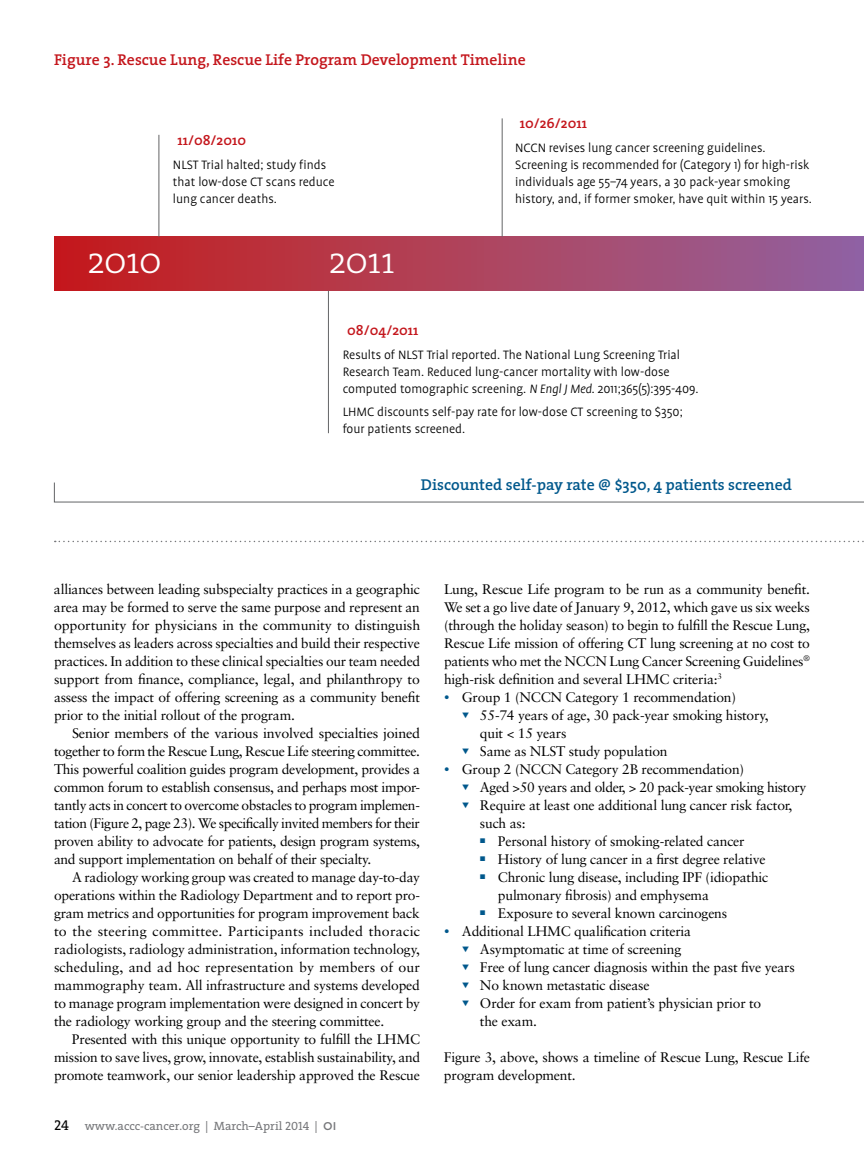
<style>
.page{position:relative;width:864px;height:1161px;background:#fff}
.page>*{position:absolute;margin:0;border:0;box-sizing:border-box;transform-origin:0 0}
.t1{font:300 37.5px "The Serif";letter-spacing:-.02em;color:#fff}
.t2{font:600 15.75px "The Serif";color:#c4161c}
.t3{font:600 15.75px "The Serif";color:#00588c}
.t4{font:600 14.25px "The Serif";color:#c4161c}
.t5{font:14.25px "The Serif Caps";color:#000}
.t6{font:13.8px/18px "Sabon";letter-spacing:-.015em;color:#000;text-align:justify}
.t7{font:300 13.8px/16.8px "Profile";color:#000}
.t8{font:12px "The Serif";color:#77787b}
.s1{font-style:italic}
.s2{font-family:"The Serif Caps"}
.s3{font-family:"Gotham HTF";font-weight:500;font-size:11.25px}
.s4{font-size:10.8px;color:#00588c}
</style>
<div class="page">
<svg style="left:54px;top:482px;width:810px;height:20px"></svg>
<div style="left:54px;top:237px;width:810px;height:54px;background:linear-gradient(to right,#c71d18,#9365a0)"></div>
<hr style="left:159px;top:135px;width:1px;height:102px;background:#636466">
<hr style="left:502px;top:118px;width:1px;height:119px;background:#636466">
<hr style="left:328px;top:291px;width:1px;height:142px;background:#636466">
<svg style="left:55px;top:541px;width:809px;height:1px"></svg>
<p class="t2" style="left:54px;top:47px;width:473px">Figure 3. Rescue Lung, Rescue Life Program Development Timeline</p>
<p class="t4" style="left:177px;top:128px;width:70px">11/08/2010</p>
<p class="t7" style="left:173px;top:156px;width:163px">NLST Trial halted; study finds that low-dose CT scans reduce lung cancer deaths.</p>
<h1 class="t1" style="left:87px;top:229px;width:76px">2010</h1>
<h1 class="t1" style="left:329px;top:229px;width:68px">2011</h1>
<p class="t4" style="left:520px;top:112px;width:69px">10/26/2011</p>
<p class="t7" style="left:515px;top:139px;width:298px">NCCN revises lung cancer screening guidelines.<br>Screening is recommended for (Category 1) for high-risk individuals age 55–74 years, a 30 pack-year smoking history, and, if former smoker, have quit within 15 years.</p>
<p class="t4" style="left:347px;top:319px;width:73px">08/04/2011</p>
<p class="t7" style="left:343px;top:346px;width:357px">Results of NLST Trial reported. The National Lung Screening Trial<br>Research Team. Reduced lung-cancer mortality with low-dose computed tomographic screening. <span class="s1">N Engl J Med.</span> 2011;365(5):395-409.</p>
<p class="t7" style="left:343px;top:404px;width:342px">LHMC discounts self-pay rate for low-dose CT screening to $350; four patients screened.</p>
<p class="t3" style="left:421px;top:472px;width:373px">Discounted self-pay rate @ $350, 4 patients screened</p>
<p class="t6" style="left:54px;top:580px;width:368px">alliances between leading subspecialty practices in a geographic area may be formed to serve the same purpose and represent an opportunity for physicians in the community to distinguish themselves as leaders across specialties and build their respective practices. In addition to these clinical specialties our team needed support from finance, compliance, legal, and philanthropy to assess the impact of offering screening as a community benefit prior to the initial rollout of the program.</p>
<p class="t6" style="left:54px;top:724px;width:368px;text-indent:18px">Senior members of the various involved specialties joined together to form the Rescue Lung, Rescue Life steering committee.<br>This powerful coalition guides program development, provides a common forum to establish consensus, and perhaps most impor&shy;tantly acts in concert to overcome obstacles to program implemen&shy;tation (Figure 2, page 23). We specifically invited members for their proven ability to advocate for patients, design program systems, and support implementation on behalf of their specialty.</p>
<p class="t6" style="left:54px;top:868px;width:368px;text-indent:18px">A radiology working group was created to manage day-to-day operations within the Radiology Department and to report pro&shy;gram metrics and opportunities for program improvement back to the steering committee. Participants included thoracic radiologists, radiology administration, information technology, scheduling, and ad hoc representation by members of our mammography team. All infrastructure and systems developed to manage program implementation were designed in concert by the radiology working group and the steering committee.</p>
<p class="t6" style="left:54px;top:1030px;width:368px;text-indent:18px">Presented with this unique opportunity to fulfill the LHMC mission to save lives, grow, innovate, establish sustainability, and promote teamwork, our senior leadership approved the Rescue</p>
<p class="t5" style="left:54px;top:1113px;width:17px">24</p>
<p class="t8" style="left:85px;top:1116px;width:253px">www.accc-cancer.org | March–April <span class="s2">2014</span> | <span class="s3">OI</span></p>
<p class="t6" style="left:444px;top:580px;width:368px">Lung, Rescue Life program to be run as a community benefit.<br>We set a go live date of January 9, 2012, which gave us six weeks (through the holiday season) to begin to fulfill the Rescue Lung, Rescue Life mission of offering CT lung screening at no cost to patients who met the NCCN Lung Cancer Screening Guidelines<sup>® </sup>high-risk definition and several LHMC criteria:<sup>3</sup></p>
<p class="t6" style="left:444px;top:688px;width:294px"><span class="s4">•</span> Group 1 (NCCN Category 1 recommendation)</p>
<p class="t6" style="left:480px;top:706px;width:290px;text-indent:-18px"><sup>▼</sup> 55-74 years of age, 30 pack-year smoking history, quit &lt; 15 years</p>
<p class="t6" style="left:462px;top:742px;width:207px"><sup>▼</sup> Same as NLST study population</p>
<p class="t6" style="left:444px;top:760px;width:302px"><span class="s4">•</span> Group 2 (NCCN Category 2B recommendation)</p>
<p class="t6" style="left:462px;top:778px;width:346px"><sup>▼</sup> Aged &gt;50 years and older, &gt; 20 pack-year smoking history</p>
<p class="t6" style="left:480px;top:796px;width:314px;text-indent:-18px"><sup>▼</sup> Require at least one additional lung cancer risk factor, such as:</p>
<p class="t6" style="left:480px;top:832px;width:266px"><sup>■</sup> Personal history of smoking-related cancer</p>
<p class="t6" style="left:480px;top:850px;width:287px"><sup>■</sup> History of lung cancer in a first degree relative</p>
<p class="t6" style="left:498px;top:868px;width:272px;text-indent:-18px"><sup>■</sup> Chronic lung disease, including IPF (idiopathic pulmonary fibrosis) and emphysema</p>
<p class="t6" style="left:480px;top:904px;width:249px"><sup>■</sup> Exposure to several known carcinogens</p>
<p class="t6" style="left:444px;top:922px;width:249px"><span class="s4">•</span> Additional LHMC qualification criteria</p>
<p class="t6" style="left:462px;top:940px;width:221px"><sup>▼</sup> Asymptomatic at time of screening</p>
<p class="t6" style="left:462px;top:958px;width:334px"><sup>▼</sup> Free of lung cancer diagnosis within the past five years</p>
<p class="t6" style="left:462px;top:976px;width:189px"><sup>▼</sup> No known metastatic disease</p>
<p class="t6" style="left:480px;top:994px;width:283px;text-indent:-18px"><sup>▼</sup> Order for exam from patient’s physician prior to the exam.</p>
<p class="t6" style="left:444px;top:1048px;width:367px">Figure 3, above, shows a timeline of Rescue Lung, Rescue Life program development.</p>
</div>
